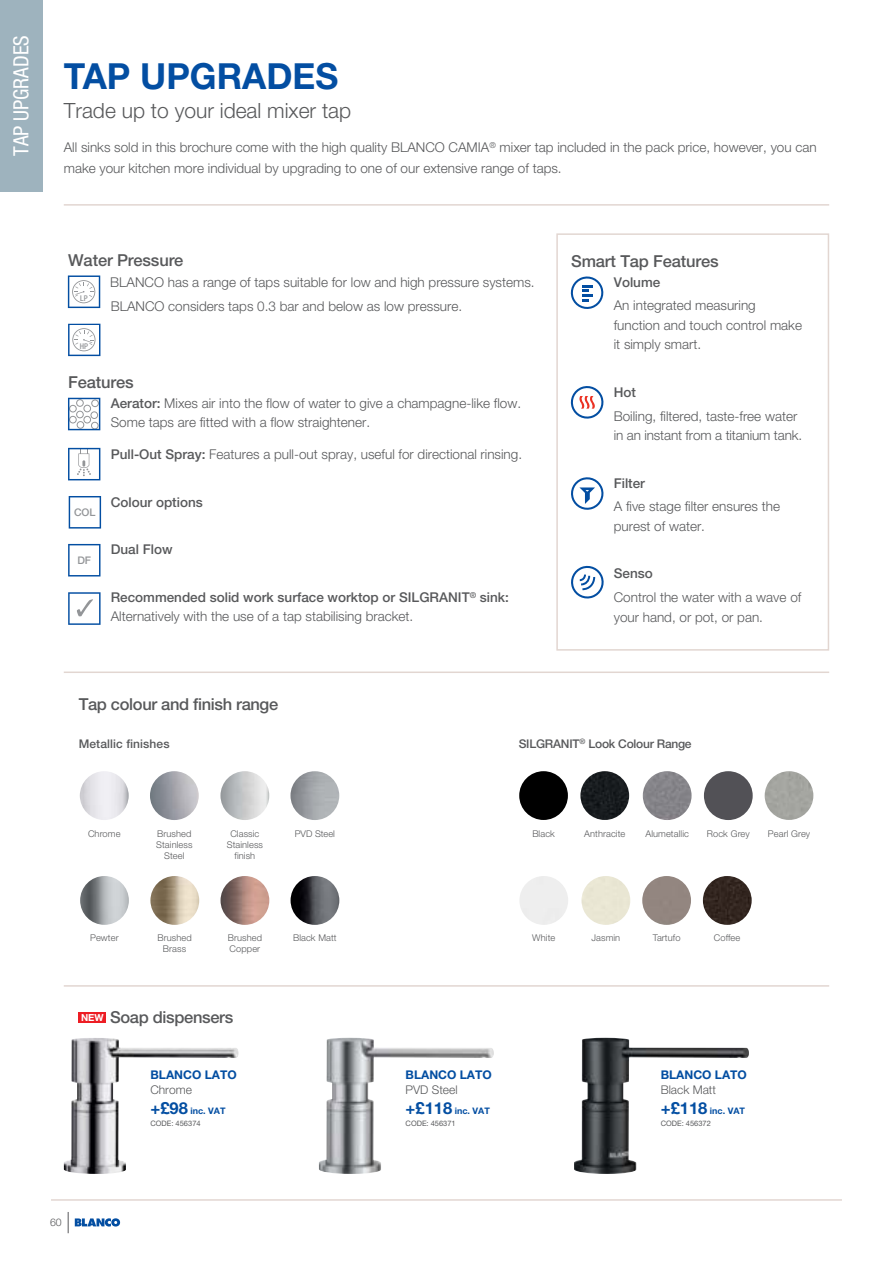
<style>
.page{position:relative;width:893px;height:1263px;background:#fff}
.page>*{position:absolute;margin:0;border:0;box-sizing:border-box;transform-origin:0 0}
.t1{font:700 36px "Helvetica Neue LT Pro";color:#034ea2}
.t2{font:condensed 21px "Helvetica Neue";color:#fff}
.t3{font:300 21px "Helvetica Neue LT Pro";color:#58595b}
.t4{font:500 16.5px "Helvetica Neue LT Std";letter-spacing:-.01em;color:#58595b}
.t5{font:300 13.5px/19.5px "Helvetica Neue LT Pro";color:#58595b}
.t6{font:500 13.5px "Helvetica Neue LT Std";color:#58595b}
.t7{font:500 13.5px "Helvetica Neue LT Pro";color:#58595b}
.t8{font:700 12px "Helvetica Neue LT Pro";color:#034ea2}
.t9{font:500 12px "Helvetica Neue LT Std";letter-spacing:-.02em;color:#58595b}
.t10{font:300 12px "Helvetica Neue LT Pro";color:#58595b}
.t11{font:500 12px "Helvetica Neue LT Pro";letter-spacing:.01em;color:#58595b}
.t12{font:500 10.5px "Helvetica Neue LT Pro";color:#939598}
.t13{font:300 10.5px "Helvetica Neue LT Pro";color:#58595b}
.t14{font:300 9.3px/11.1px "Helvetica Neue LT Pro";letter-spacing:.01em;color:#58595b;text-align:center}
.t15{font:700 9px "Helvetica Neue LT Pro";color:#034ea2}
.t16{font:500 condensed 7.8px "Helvetica Neue LT Pro";color:#939598}
.t17{font:7.5px "Helvetica Neue LT Pro";color:#58595b}
.s1{font-family:"Helvetica Neue LT Std";font-weight:500}
.s2{font-family:"Helvetica Neue LT Pro";font-weight:700;font-size:9.75px;color:#fff}
.s3{font-size:16.5px}
</style>
<div class="page">
<img style="left:150px;top:876px;width:49px;height:49px;border-radius:24px">
<div style="left:0;top:0;width:43px;height:191px;background:#9eb3be"></div>
<div style="left:556px;top:233px;width:273px;height:418px;border:2px solid #e2d6d1"></div>
<hr style="left:64px;top:204px;width:765px;height:2px;background:#e2d6d1">
<svg style="left:68px;top:448px;width:32px;height:32px"></svg>
<svg style="left:69px;top:496px;width:32px;height:32px"></svg>
<svg style="left:68px;top:544px;width:32px;height:32px"></svg>
<svg style="left:68px;top:398px;width:32px;height:32px"></svg>
<svg style="left:68px;top:592px;width:33px;height:33px"></svg>
<svg style="left:68px;top:275px;width:32px;height:33px"></svg>
<svg style="left:68px;top:323px;width:32px;height:33px"></svg>
<div style="left:79px;top:1013px;width:27px;height:10px;background:#ed1d24"></div>
<img style="left:80px;top:771px;width:49px;height:49px;border-radius:24px">
<img style="left:150px;top:771px;width:49px;height:49px;border-radius:24px">
<img style="left:80px;top:876px;width:49px;height:49px;border-radius:24px">
<img style="left:291px;top:876px;width:48px;height:49px;border-radius:24px">
<img style="left:290px;top:771px;width:49px;height:49px;border-radius:24px">
<img style="left:220px;top:771px;width:49px;height:49px;border-radius:24px">
<img style="left:221px;top:876px;width:48px;height:49px;border-radius:24px">
<img style="left:580px;top:771px;width:49px;height:49px;border-radius:24px">
<div style="left:642px;top:876px;width:49px;height:49px;background:#938680;border-radius:24px"></div>
<img style="left:703px;top:876px;width:49px;height:49px;border-radius:24px">
<div style="left:704px;top:771px;width:49px;height:49px;background:#525156;border-radius:24px"></div>
<div style="left:765px;top:771px;width:48px;height:49px;background:#a4a5a0;border-radius:24px"></div>
<div style="left:519px;top:771px;width:49px;height:49px;background:#000;border-radius:50%"></div>
<div style="left:581px;top:876px;width:49px;height:49px;background:#eae7d4;border-radius:24px"></div>
<img style="left:643px;top:771px;width:49px;height:49px;border-radius:24px">
<hr style="left:51px;top:1199px;width:791px;height:2px;background:#e2d6d1">
<svg style="left:570px;top:386px;width:34px;height:33px"></svg>
<svg style="left:571px;top:477px;width:33px;height:33px"></svg>
<svg style="left:571px;top:565px;width:33px;height:34px"></svg>
<svg style="left:570px;top:276px;width:34px;height:33px"></svg>
<hr style="left:64px;top:671px;width:765px;height:2px;background:#e2d6d1">
<hr style="left:64px;top:985px;width:765px;height:2px;background:#e2d6d1">
<img style="left:64px;top:1038px;width:175px;height:136px">
<img style="left:319px;top:1038px;width:175px;height:136px">
<img style="left:574px;top:1038px;width:175px;height:136px">
<svg style="left:75px;top:1218px;width:45px;height:8px"></svg>
<svg style="left:68px;top:1212px;width:1px;height:21px"></svg>
<h2 class="t2" style="left:9px;top:178px;width:167px;rotate:-90deg">UNDERMOUNT/INSET</h2>
<h2 class="t2" style="left:9px;top:156px;width:122px;rotate:-90deg">TAP UPGRADES</h2>
<h1 class="t1" style="left:64px;top:54px;width:276px">TAP UPGRADES</h1>
<h2 class="t3" style="left:64px;top:97px;width:289px">Trade up to your ideal mixer tap</h2>
<p class="t5" style="left:64px;top:137px;width:754px;line-height:21px">All sinks sold in this brochure come with the high quality BLANCO CAMIA<sup>®</sup> mixer tap included in the pack price, however, you can make your kitchen more individual by upgrading to one of our extensive range of taps.</p>
<p class="t4" style="left:68px;top:250px;width:117px">Water Pressure</p>
<p class="t5" style="left:110px;top:270px;width:426px;line-height:23.7px">BLANCO has a range of taps suitable for low and high pressure systems.<br>BLANCO considers taps 0.3 bar and below as low pressure.</p>
<p class="t16" style="left:80px;top:294px;width:9px">LP</p>
<p class="t16" style="left:120px;top:294px;width:10px">HP</p>
<p class="t16" style="left:80px;top:342px;width:10px">HP</p>
<p class="t4" style="left:68px;top:372px;width:67px">Features</p>
<p class="t5" style="left:111px;top:393px;width:412px"><span class="s1">Aerator:</span> Mixes air into the flow of water to give a champagne-like flow.<br>Some taps are fitted with a flow straightener.</p>
<p class="t5" style="left:111px;top:445px;width:413px"><span class="s1">Pull-Out Spray:</span> Features a pull-out spray, useful for directional rinsing.</p>
<p class="t6" style="left:111px;top:494px;width:94px">Colour options</p>
<p class="t6" style="left:111px;top:542px;width:63px">Dual Flow</p>
<p class="t6" style="left:111px;top:589px;width:400px">Recommended solid work surface worktop or SILGRANIT<sup>®</sup> sink:</p>
<p class="t5" style="left:111px;top:607px;width:304px">Alternatively with the use of a tap stabilising bracket.</p>
<p class="t12" style="left:74px;top:506px;width:23px">COL</p>
<p class="t12" style="left:77px;top:554px;width:15px">DF</p>
<p class="t4" style="left:79px;top:694px;width:201px">Tap colour and finish range</p>
<p class="t4" style="left:571px;top:251px;width:149px">Smart Tap Features</p>
<p class="t7" style="left:614px;top:274px;width:48px">Volume</p>
<p class="t5" style="left:614px;top:296px;width:190px">An integrated measuring function and touch control make it simply smart.</p>
<p class="t7" style="left:614px;top:384px;width:24px">Hot</p>
<p class="t5" style="left:614px;top:406px;width:190px">Boiling, filtered, taste-free water in an instant from a titanium tank.</p>
<p class="t7" style="left:614px;top:475px;width:33px">Filter</p>
<p class="t5" style="left:614px;top:497px;width:168px">A five stage filter ensures the purest of water.</p>
<p class="t7" style="left:614px;top:566px;width:41px">Senso</p>
<p class="t5" style="left:614px;top:587px;width:189px">Control the water with a wave of your hand, or pot, or pan.</p>
<p class="t11" style="left:79px;top:736px;width:92px">Metallic finishes</p>
<p class="t9" style="left:519px;top:736px;width:174px">SILGRANIT<sup>®</sup> Look Colour Range</p>
<p class="t14" style="left:88px;top:828px;width:34px">Chrome</p>
<p class="t14" style="left:156px;top:828px;width:38px">Brushed<br>Stainless<br>Steel</p>
<p class="t14" style="left:230px;top:828px;width:31px">Classic</p>
<p class="t14" style="left:295px;top:828px;width:42px">PVD Steel</p>
<p class="t14" style="left:227px;top:839px;width:38px">Stainless finish</p>
<p class="t14" style="left:532px;top:828px;width:24px">Black</p>
<p class="t14" style="left:707px;top:828px;width:44px">Rock Grey</p>
<p class="t14" style="left:768px;top:828px;width:44px">Pearl Grey</p>
<p class="t14" style="left:584px;top:828px;width:43px">Anthracite</p>
<p class="t14" style="left:645px;top:828px;width:45px">Alumetallic</p>
<p class="t14" style="left:90px;top:932px;width:30px">Pewter</p>
<p class="t14" style="left:293px;top:932px;width:45px">Black Matt</p>
<p class="t14" style="left:157px;top:932px;width:36px">Brushed<br>Brass</p>
<p class="t14" style="left:228px;top:932px;width:36px;text-align:left">Brushed<br>Copper</p>
<p class="t14" style="left:532px;top:932px;width:25px">White</p>
<p class="t14" style="left:653px;top:932px;width:29px">Tartufo</p>
<p class="t14" style="left:714px;top:932px;width:28px">Coffee</p>
<p class="t14" style="left:591px;top:932px;width:30px">Jasmin</p>
<p class="t4" style="left:81px;top:1008px;width:154px"><span class="s2">NEW</span> Soap dispensers</p>
<p class="t8" style="left:150px;top:1067px;width:88px">BLANCO LATO</p>
<p class="t10" style="left:150px;top:1082px;width:43px">Chrome</p>
<p class="t8" style="left:406px;top:1067px;width:88px">BLANCO LATO</p>
<p class="t10" style="left:406px;top:1082px;width:54px">PVD Steel</p>
<p class="t8" style="left:661px;top:1067px;width:88px">BLANCO LATO</p>
<p class="t10" style="left:661px;top:1082px;width:57px">Black Matt</p>
<p class="t15" style="left:150px;top:1105px;width:77px"><span class="s3">+£98</span> inc. VAT</p>
<p class="t17" style="left:150px;top:1119px;width:52px">CODE: 456374</p>
<p class="t15" style="left:406px;top:1105px;width:86px"><span class="s3">+£118</span> inc. VAT</p>
<p class="t17" style="left:406px;top:1119px;width:52px">CODE: 456371</p>
<p class="t15" style="left:661px;top:1105px;width:86px"><span class="s3">+£118</span> inc. VAT</p>
<p class="t17" style="left:661px;top:1119px;width:52px">CODE: 456372</p>
<p class="t13" style="left:50px;top:1216px;width:13px">60</p>
</div>
